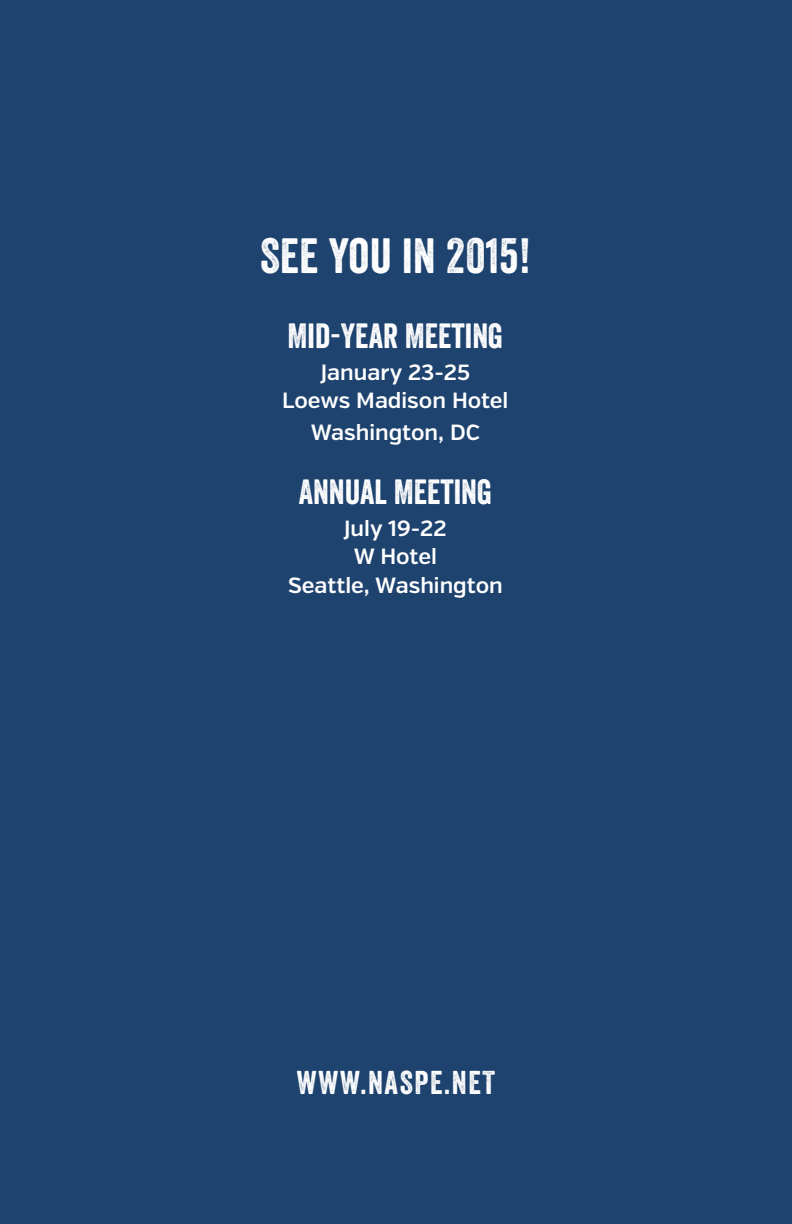
<style>
.page{position:relative;width:792px;height:1224px;background:#1f436f}
.page>*{position:absolute;margin:0;border:0;box-sizing:border-box;transform-origin:0 0}
.t1{font:48px "Veneer";letter-spacing:.01em;color:#fff}
.t2{font:34px "Veneer";color:#fff}
.t3{font:32px "Veneer";letter-spacing:.05em;color:#fff}
.t4{font:600 22px/28.4px "Verb";color:#fff;text-align:center}
</style>
<div class="page">
<h1 class="t1" style="left:260px;top:227px;width:272px">SEE YOU IN 2015!</h1>
<h2 class="t2" style="left:288px;top:315px;width:217px">MID-YEAR MEETING</h2>
<p class="t4" style="left:282px;top:359px;width:228px">January 23-25<br>Loews Madison Hotel</p>
<p class="t4" style="left:311px;top:419px;width:171px">Washington, DC</p>
<h2 class="t2" style="left:299px;top:471px;width:195px">ANNUAL MEETING</h2>
<p class="t4" style="left:288px;top:515px;width:216px">July 19-22<br>W Hotel<br>Seattle, Washington</p>
<h3 class="t3" style="left:297px;top:1063px;width:200px">WWW.NASPE.NET</h3>
</div>
